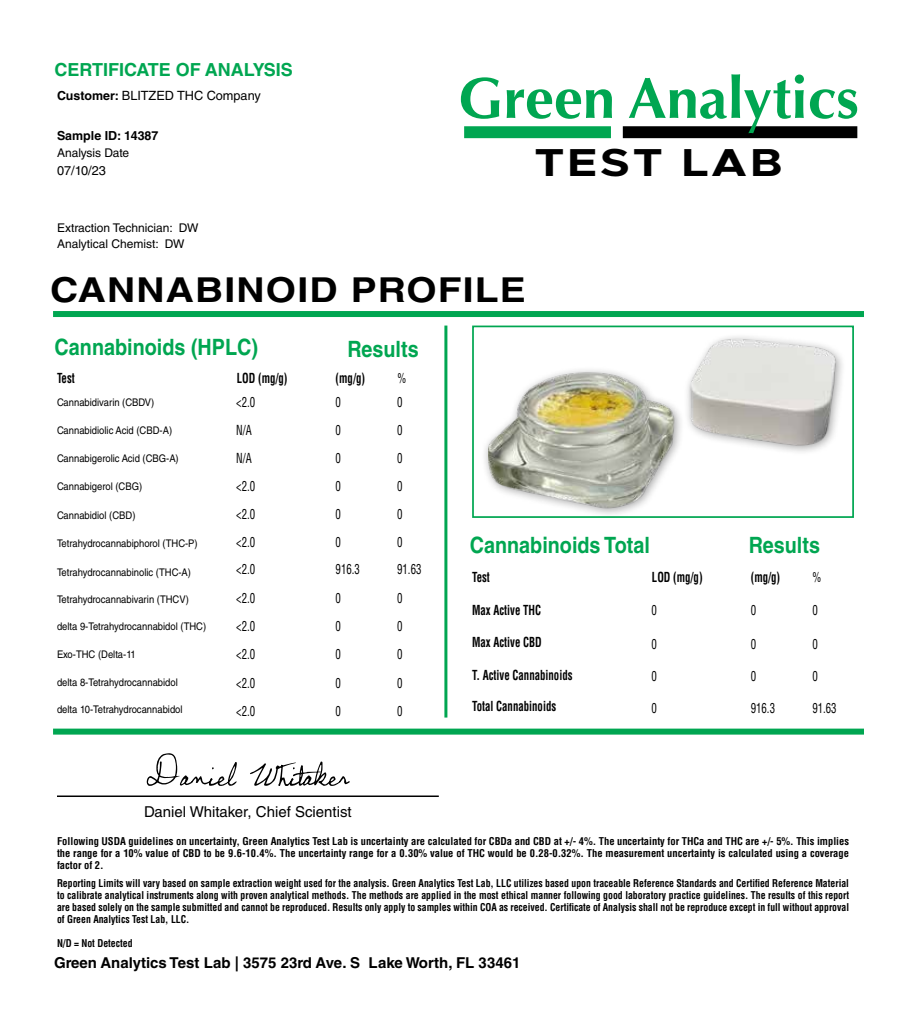
<style>
.page{position:relative;width:918px;height:1026px;background:#fff}
.page>*{position:absolute;margin:0;border:0;box-sizing:border-box;transform-origin:0 0}
.t1{font:700 57.9px "Optima LT Std";color:#00a651}
.t2{font:700 39.15px "Metropolis";letter-spacing:.06em;color:#000;scale:1.2 1}
.t3{font:700 34.35px "Helvetica LT Std";letter-spacing:.03em;color:#000;scale:1.14 1}
.t4{font:700 22.5px "Helvetica LT Std";color:#00a651;scale:.88 1}
.t5{font:700 18px "Helvetica LT Std";color:#00a651}
.t6{font:700 15px "Helvetica LT Std";color:#000}
.t7{font:15px "Helvetica LT Std";color:#000}
.t8{font:condensed 13.5px "Helvetica LT Std";color:#000;scale:.8 1}
.t9{font:700 condensed 13.5px "Helvetica LT Std";color:#000;scale:.8 1}
.t10{font:12.75px "Helvetica LT Std";color:#000}
.t11{font:700 12.45px "Helvetica LT Std";color:#000}
.t12{font:12px/15.8px "Helvetica LT Std";color:#000}
.t13{font:700 condensed 10.5px/12px "Helvetica LT Std";color:#000;text-align:justify;scale:.93 1}
.t14{font:700 condensed 10.5px/12px "Helvetica LT Std";color:#000;text-align:justify}
.t15{font:10.5px "Helvetica LT Std";color:#000;scale:.9 1}
.s1{font-weight:700;font-size:12.45px}
</style>
<div class="page">
<svg style="left:147px;top:753px;width:203px;height:33px"></svg>
<div style="left:472px;top:326px;width:382px;height:192px;background:#fff;border:2px solid #00a651"></div>
<div style="left:53px;top:311px;width:811px;height:6px;background:#00a651"></div>
<div style="left:53px;top:729px;width:811px;height:6px;background:#00a651"></div>
<div style="left:464px;top:126px;width:147px;height:12px;background:#00a651"></div>
<div style="left:623px;top:126px;width:234px;height:12px;background:#000"></div>
<div style="left:481px;top:333px;width:366px;height:186px;background:#000;opacity:.4"></div>
<img style="left:488px;top:333px;width:350px;height:177px">
<hr style="left:444px;top:326px;width:3px;height:392px;background:#00a651">
<hr style="left:57px;top:796px;width:382px;height:1px;background:#000">
<h3 class="t5" style="left:55px;top:59px;width:240px">CERTIFICATE OF ANALYSIS</h3>
<p class="t10" style="left:57px;top:88px;width:205px"><span class="s1">Customer:</span> BLITZED THC Company</p>
<p class="t11" style="left:57px;top:128px;width:103px">Sample ID: 14387</p>
<p class="t12" style="left:57px;top:145px;width:74px">Analysis Date</p>
<p class="t10" style="left:57px;top:163px;width:50px">07/10/23</p>
<p class="t12" style="left:57px;top:220px;width:143px">Extraction Technician: DW<br>Analytical Chemist: DW</p>
<h1 class="t1" style="left:458px;top:64px;width:402px">Green Analytics</h1>
<h2 class="t2" style="left:534px;top:138px;width:208px">TEST LAB</h2>
<h3 class="t3" style="left:50px;top:269px;width:419px">CANNABINOID PROFILE</h3>
<h3 class="t4" style="left:55px;top:334px;width:233px">Cannabinoids (HPLC)</h3>
<h3 class="t4" style="left:348px;top:335px;width:82px">Results</h3>
<p class="t9" style="left:57px;top:369px;width:24px">Test</p>
<p class="t9" style="left:237px;top:369px;width:65px">LOD (mg/g)</p>
<p class="t9" style="left:336px;top:369px;width:38px">(mg/g)</p>
<p class="t8" style="left:397px;top:369px;width:13px">%</p>
<p class="t15" style="left:57px;top:397px;width:110px">Cannabidivarin (CBDV)</p>
<p class="t8" style="left:236px;top:394px;width:25px">&lt;2.0</p>
<p class="t8" style="left:336px;top:394px;width:8px">0</p>
<p class="t8" style="left:397px;top:394px;width:8px">0</p>
<p class="t15" style="left:57px;top:425px;width:129px">Cannabidiolic Acid (CBD-A)</p>
<p class="t8" style="left:236px;top:422px;width:21px">N/A</p>
<p class="t8" style="left:336px;top:422px;width:8px">0</p>
<p class="t8" style="left:397px;top:422px;width:8px">0</p>
<p class="t15" style="left:57px;top:453px;width:137px">Cannabigerolic Acid (CBG-A)</p>
<p class="t8" style="left:236px;top:450px;width:21px">N/A</p>
<p class="t8" style="left:336px;top:450px;width:8px">0</p>
<p class="t8" style="left:397px;top:450px;width:8px">0</p>
<p class="t15" style="left:57px;top:481px;width:96px">Cannabigerol (CBG)</p>
<p class="t8" style="left:236px;top:478px;width:25px">&lt;2.0</p>
<p class="t8" style="left:336px;top:478px;width:8px">0</p>
<p class="t8" style="left:397px;top:478px;width:8px">0</p>
<p class="t15" style="left:57px;top:509px;width:89px">Cannabidiol (CBD)</p>
<p class="t8" style="left:236px;top:506px;width:25px">&lt;2.0</p>
<p class="t8" style="left:336px;top:506px;width:8px">0</p>
<p class="t8" style="left:397px;top:506px;width:8px">0</p>
<p class="t15" style="left:57px;top:537px;width:158px">Tetrahydrocannabiphorol (THC-P)</p>
<p class="t8" style="left:236px;top:534px;width:25px">&lt;2.0</p>
<p class="t8" style="left:336px;top:534px;width:8px">0</p>
<p class="t8" style="left:397px;top:534px;width:8px">0</p>
<p class="t15" style="left:57px;top:567px;width:151px">Tetrahydrocannabinolic (THC-A)</p>
<p class="t8" style="left:236px;top:560px;width:25px">&lt;2.0</p>
<p class="t8" style="left:336px;top:560px;width:32px">916.3</p>
<p class="t8" style="left:397px;top:560px;width:32px">91.63</p>
<p class="t15" style="left:57px;top:593px;width:148px">Tetrahydrocannabivarin (THCV)</p>
<p class="t8" style="left:236px;top:590px;width:25px">&lt;2.0</p>
<p class="t8" style="left:336px;top:590px;width:8px">0</p>
<p class="t8" style="left:397px;top:590px;width:8px">0</p>
<p class="t15" style="left:57px;top:620px;width:167px">delta 9-Tetrahydrocannabidol (THC)</p>
<p class="t8" style="left:236px;top:618px;width:25px">&lt;2.0</p>
<p class="t8" style="left:336px;top:618px;width:8px">0</p>
<p class="t8" style="left:397px;top:618px;width:8px">0</p>
<p class="t15" style="left:57px;top:648px;width:89px">Exo-THC (Delta-11</p>
<p class="t8" style="left:236px;top:646px;width:25px">&lt;2.0</p>
<p class="t8" style="left:336px;top:646px;width:8px">0</p>
<p class="t8" style="left:397px;top:646px;width:8px">0</p>
<p class="t15" style="left:57px;top:676px;width:136px">delta 8-Tetrahydrocannabidol</p>
<p class="t8" style="left:236px;top:674px;width:25px">&lt;2.0</p>
<p class="t8" style="left:336px;top:674px;width:8px">0</p>
<p class="t8" style="left:397px;top:674px;width:8px">0</p>
<p class="t15" style="left:57px;top:703px;width:141px">delta 10-Tetrahydrocannabidol</p>
<p class="t8" style="left:236px;top:703px;width:25px">&lt;2.0</p>
<p class="t8" style="left:336px;top:703px;width:8px">0</p>
<p class="t8" style="left:397px;top:703px;width:8px">0</p>
<h3 class="t7" style="left:144px;top:803px;width:209px">Daniel Whitaker, Chief Scientist</h3>
<h3 class="t4" style="left:470px;top:531px;width:206px">Cannabinoids Total</h3>
<p class="t9" style="left:472px;top:569px;width:24px">Test</p>
<p class="t9" style="left:472px;top:602px;width:88px">Max Active THC</p>
<p class="t9" style="left:472px;top:634px;width:89px">Max Active CBD</p>
<p class="t9" style="left:472px;top:667px;width:127px">T. Active Cannabinoids</p>
<p class="t9" style="left:472px;top:698px;width:107px">Total Cannabinoids</p>
<p class="t9" style="left:652px;top:569px;width:65px">LOD (mg/g)</p>
<p class="t8" style="left:651px;top:601px;width:8px">0</p>
<p class="t8" style="left:651px;top:635px;width:8px">0</p>
<p class="t8" style="left:651px;top:668px;width:8px">0</p>
<p class="t8" style="left:651px;top:700px;width:8px">0</p>
<h3 class="t4" style="left:749px;top:531px;width:82px">Results</h3>
<p class="t9" style="left:751px;top:569px;width:38px">(mg/g)</p>
<p class="t8" style="left:751px;top:601px;width:8px">0</p>
<p class="t8" style="left:751px;top:635px;width:8px">0</p>
<p class="t8" style="left:751px;top:668px;width:8px">0</p>
<p class="t8" style="left:751px;top:700px;width:32px">916.3</p>
<p class="t8" style="left:813px;top:569px;width:13px">%</p>
<p class="t8" style="left:812px;top:601px;width:8px">0</p>
<p class="t8" style="left:812px;top:635px;width:8px">0</p>
<p class="t8" style="left:812px;top:668px;width:8px">0</p>
<p class="t8" style="left:812px;top:700px;width:32px">91.63</p>
<p class="t14" style="left:57px;top:835px;width:794px">Following USDA guidelines on uncertainty, Green Analytics Test Lab is uncertainty are calculated for CBDa and CBD at +/- 4%. The uncertainty for THCa and THC are +/- 5%. This implies the range for a 10% value of CBD to be 9.6-10.4%. The uncertainty range for a 0.30% value of THC would be 0.28-0.32%. The measurement uncertainty is calculated using a coverage factor of 2.</p>
<p class="t13" style="left:57px;top:877px;width:853px">Reporting Limits will vary based on sample extraction weight used for the analysis. Green Analytics Test Lab, LLC utilizes based upon traceable Reference Standards and Certified Reference Material to calibrate analytical instruments along with proven analytical methods. The methods are applied in the most ethical manner following good laboratory practice guidelines. The results of this report are based solely on the sample submitted and cannot be reproduced. Results only apply to samples within COA as received. Certificate of Analysis shall not be reproduce except in full without approval of Green Analytics Test Lab, LLC.</p>
<p class="t13" style="left:57px;top:937px;width:83px">N/D = Not Detected</p>
<h3 class="t6" style="left:54px;top:954px;width:468px">Green Analytics Test Lab | 3575 23rd Ave. S Lake Worth, FL 33461</h3>
</div>
